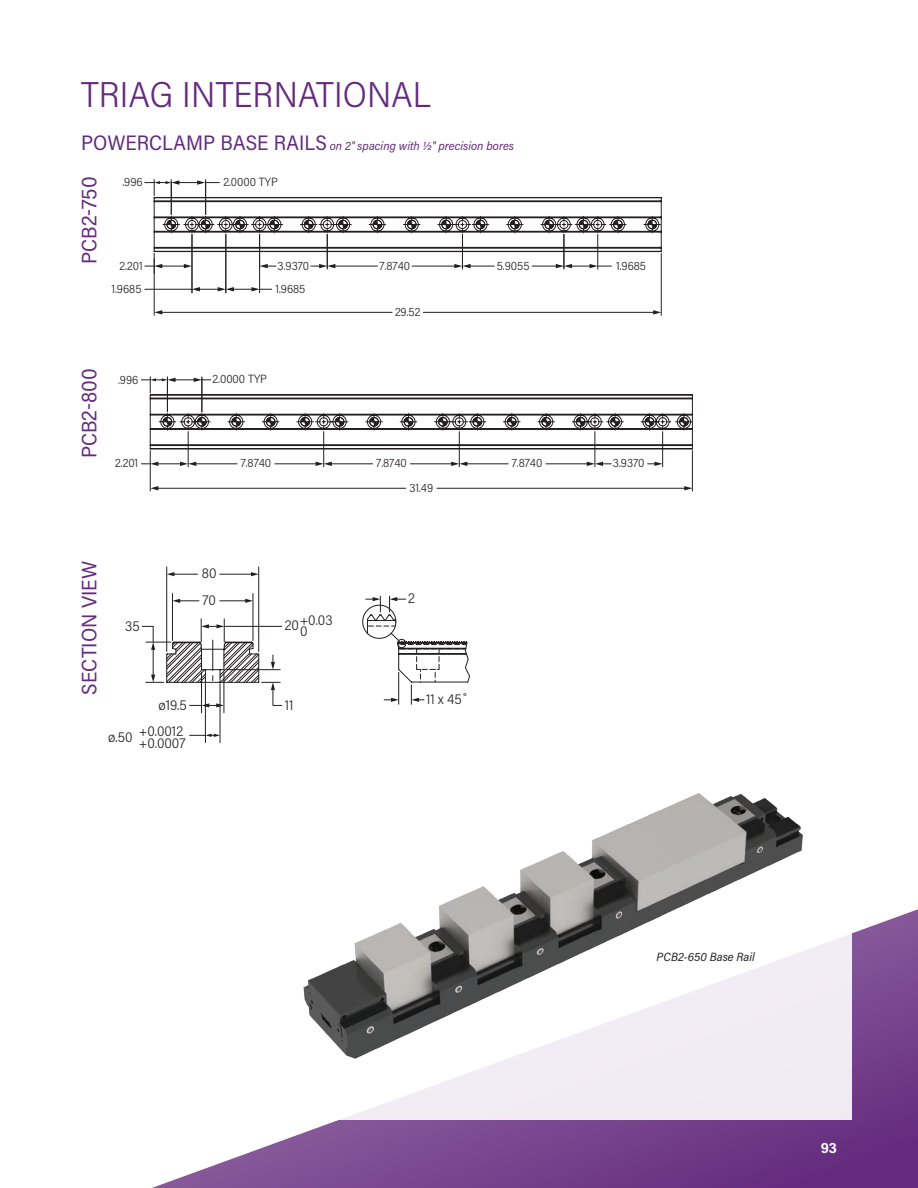
<style>
.page{position:relative;width:918px;height:1188px;background:#fff}
.page>*{position:absolute;margin:0;border:0;box-sizing:border-box;transform-origin:0 0}
.Subhead_LA{font:300 36px "Acumin Pro Semi Cond";letter-spacing:.005em;color:#642a7e}
.Subhead_LA-2{font:21px "Acumin Pro Semi Cond";color:#642a7e}
.Body_Copy_LA{font:700 15px "Acumin Pro Semi Cond";color:#fff}
.t1{font:300 14.25px/11.4px "Acumin Pro Semi Cond";color:#231f20}
.t2{font:300 12px/23.1px "Acumin Pro Semi Cond";color:#231f20;text-align:right}
.Subhead_LA-3{font:italic 12px "Acumin Pro Semi Cond";letter-spacing:.005em;color:#642a7e}
.Body_Copy_LA-2{font:italic 12px "Acumin Pro Semi Cond";letter-spacing:.005em;color:#231f20}
.s1{font-style:normal;font-size:21px}
</style>
<div class="page">
<svg style="left:152px;top:909px;width:766px;height:279px"></svg>
<div style="left:0;top:0;width:851px;height:1120px;background:#fff"></div>
<img style="left:284px;top:704px;width:532px;height:471px">
<hr style="left:220px;top:574px;width:32px;height:1px;background:#231f20">
<svg style="left:251px;top:572px;width:7px;height:4px"></svg>
<svg style="left:167px;top:572px;width:31px;height:4px"></svg>
<hr style="left:258px;top:567px;width:1px;height:85px;background:#231f20">
<hr style="left:166px;top:567px;width:1px;height:85px;background:#231f20">
<svg style="left:190px;top:734px;width:30px;height:3px"></svg>
<hr style="left:205px;top:684px;width:1px;height:59px;background:#231f20">
<hr style="left:220px;top:684px;width:1px;height:59px;background:#231f20">
<hr style="left:224px;top:673px;width:1px;height:40px;background:#231f20">
<hr style="left:201px;top:673px;width:1px;height:40px;background:#231f20">
<svg style="left:173px;top:599px;width:26px;height:4px"></svg>
<svg style="left:220px;top:599px;width:33px;height:4px"></svg>
<hr style="left:172px;top:594px;width:1px;height:47px;background:#231f20">
<hr style="left:253px;top:594px;width:1px;height:47px;background:#231f20">
<svg style="left:362px;top:596px;width:108px;height:108px"></svg>
<svg style="left:142px;top:619px;width:140px;height:88px"></svg>
<hr style="left:423px;top:312px;width:232px;height:1px;background:#231f20">
<svg style="left:653px;top:310px;width:8px;height:5px"></svg>
<hr style="left:161px;top:312px;width:231px;height:1px;background:#231f20">
<svg style="left:155px;top:310px;width:7px;height:5px"></svg>
<hr style="left:661px;top:253px;width:1px;height:62px;background:#231f20">
<hr style="left:154px;top:253px;width:1px;height:62px;background:#231f20">
<hr style="left:597px;top:234px;width:1px;height:35px;background:#231f20">
<svg style="left:532px;top:264px;width:79px;height:4px"></svg>
<hr style="left:564px;top:234px;width:1px;height:35px;background:#231f20">
<hr style="left:412px;top:266px;width:44px;height:1px;background:#231f20">
<svg style="left:454px;top:264px;width:40px;height:4px"></svg>
<hr style="left:334px;top:266px;width:44px;height:1px;background:#231f20">
<hr style="left:462px;top:234px;width:1px;height:35px;background:#231f20">
<svg style="left:311px;top:264px;width:24px;height:4px"></svg>
<svg style="left:260px;top:264px;width:16px;height:4px"></svg>
<hr style="left:327px;top:234px;width:1px;height:35px;background:#231f20">
<hr style="left:259px;top:234px;width:1px;height:59px;background:#231f20">
<svg style="left:193px;top:287px;width:79px;height:4px"></svg>
<hr style="left:145px;top:289px;width:47px;height:1px;background:#231f20">
<hr style="left:225px;top:234px;width:1px;height:59px;background:#231f20">
<hr style="left:192px;top:234px;width:1px;height:59px;background:#231f20">
<svg style="left:145px;top:259px;width:47px;height:14px"></svg>
<svg style="left:145px;top:180px;width:517px;height:72px"></svg>
<hr style="left:157px;top:488px;width:249px;height:1px;background:#231f20">
<svg style="left:151px;top:486px;width:7px;height:4px"></svg>
<hr style="left:437px;top:488px;width:249px;height:1px;background:#231f20">
<svg style="left:684px;top:486px;width:8px;height:4px"></svg>
<hr style="left:150px;top:451px;width:1px;height:40px;background:#231f20">
<hr style="left:692px;top:451px;width:1px;height:40px;background:#231f20">
<svg style="left:648px;top:462px;width:14px;height:4px"></svg>
<hr style="left:662px;top:432px;width:1px;height:35px;background:#231f20">
<hr style="left:546px;top:463px;width:42px;height:1px;background:#231f20">
<svg style="left:587px;top:462px;width:24px;height:4px"></svg>
<hr style="left:466px;top:463px;width:42px;height:1px;background:#231f20">
<hr style="left:595px;top:432px;width:1px;height:35px;background:#231f20">
<hr style="left:410px;top:463px;width:43px;height:1px;background:#231f20">
<svg style="left:451px;top:462px;width:16px;height:4px"></svg>
<hr style="left:330px;top:463px;width:43px;height:1px;background:#231f20">
<hr style="left:459px;top:432px;width:1px;height:35px;background:#231f20">
<hr style="left:275px;top:463px;width:42px;height:1px;background:#231f20">
<svg style="left:316px;top:462px;width:16px;height:4px"></svg>
<hr style="left:195px;top:463px;width:42px;height:1px;background:#231f20">
<hr style="left:323px;top:432px;width:1px;height:35px;background:#231f20">
<svg style="left:141px;top:462px;width:55px;height:4px"></svg>
<hr style="left:188px;top:432px;width:1px;height:35px;background:#231f20">
<svg style="left:141px;top:377px;width:552px;height:73px"></svg>
<p class="Subhead_LA" style="left:81px;top:70px;width:351px">TRIAG INTERNATIONAL</p>
<p class="Subhead_LA-3" style="left:81px;top:138px;width:435px"><span class="s1">POWERCLAMP BASE RAILS</span> on 2" spacing with ½" precision bores</p>
<p class="Subhead_LA-2" style="left:75px;top:264px;width:89px;rotate:-90deg">PCB2-750</p>
<p class="t2" style="left:122px;top:170px;width:22px">.996</p>
<p class="t2" style="left:223px;top:170px;width:56px">2.0000 TYP</p>
<p class="t2" style="left:278px;top:253px;width:33px">3.9370</p>
<p class="t2" style="left:380px;top:253px;width:32px">7.8740</p>
<p class="t2" style="left:497px;top:253px;width:34px">5.9055</p>
<p class="t2" style="left:616px;top:253px;width:32px">1.9685</p>
<p class="t2" style="left:395px;top:300px;width:27px">29.52</p>
<p class="t2" style="left:112px;top:253px;width:33px">2.201<br>1.9685</p>
<p class="t2" style="left:275px;top:277px;width:32px">1.9685</p>
<p class="Subhead_LA-2" style="left:75px;top:458px;width:91px;rotate:-90deg">PCB2-800</p>
<p class="t2" style="left:118px;top:368px;width:22px">.996</p>
<p class="t2" style="left:213px;top:367px;width:56px">2.0000 TYP</p>
<p class="t2" style="left:115px;top:451px;width:25px">2.201</p>
<p class="t2" style="left:241px;top:451px;width:32px">7.8740</p>
<p class="t2" style="left:376px;top:451px;width:32px">7.8740</p>
<p class="t2" style="left:512px;top:451px;width:32px">7.8740</p>
<p class="t2" style="left:613px;top:451px;width:33px">3.9370</p>
<p class="t2" style="left:409px;top:476px;width:25px">31.49</p>
<p class="Subhead_LA-2" style="left:75px;top:695px;width:135px;rotate:-90deg">SECTION VIEW</p>
<p class="t1" style="left:125px;top:619px;width:16px">35</p>
<p class="t1" style="left:158px;top:699px;width:30px">ø19.5</p>
<p class="t1" style="left:108px;top:725px;width:79px;text-align:right">ø.50 +0.0012 +0.0007</p>
<p class="t1" style="left:202px;top:567px;width:16px">80</p>
<p class="t1" style="left:202px;top:594px;width:15px">70</p>
<p class="t1" style="left:300px;top:614px;width:34px;text-indent:-15px">20+0.03<br>0</p>
<p class="t1" style="left:285px;top:698px;width:10px">11</p>
<p class="t1" style="left:408px;top:592px;width:8px">2</p>
<p class="t1" style="left:426px;top:693px;width:43px">11 x 45˚</p>
<p class="Body_Copy_LA-2" style="left:657px;top:949px;width:100px">PCB2-650 Base Rail</p>
<p class="Body_Copy_LA" style="left:821px;top:1137px;width:18px">93</p>
</div>
